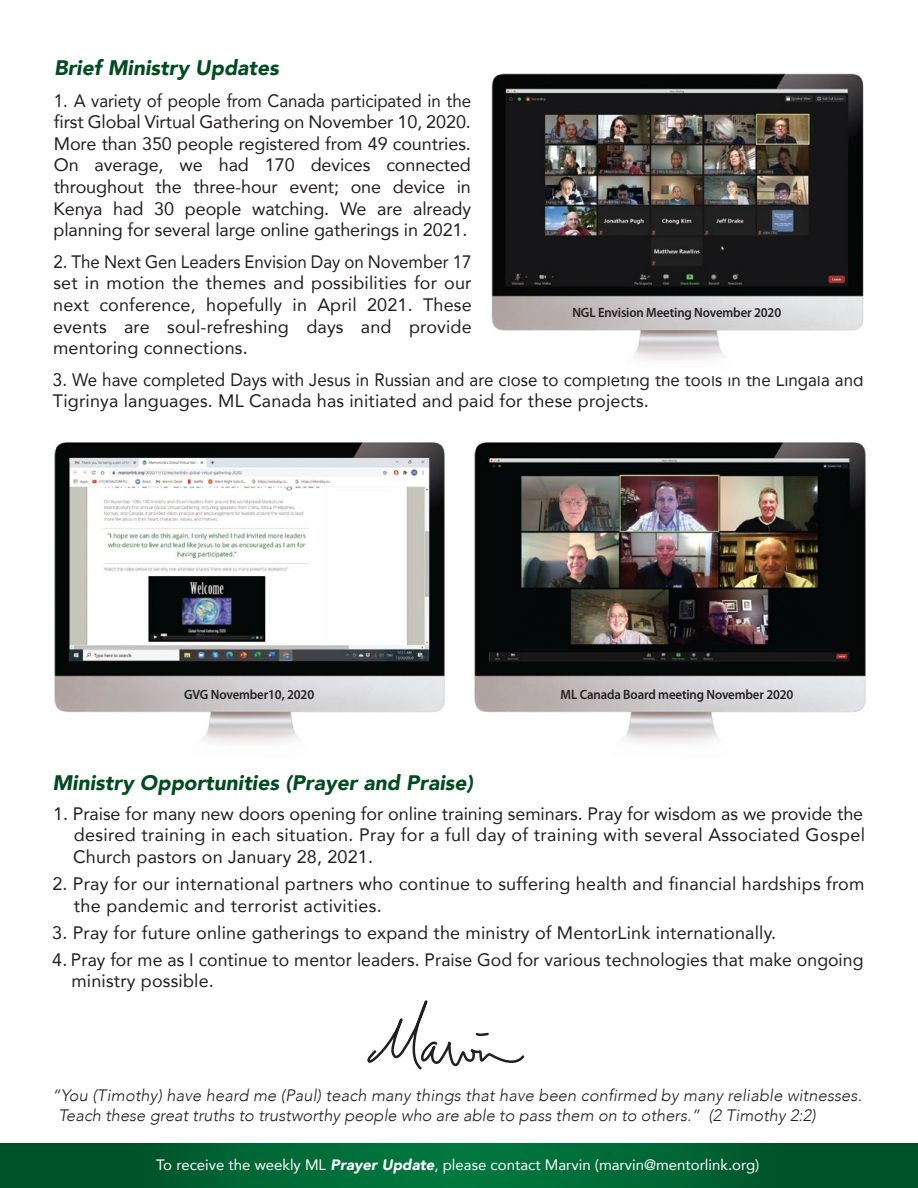
<style>
.page{position:relative;width:918px;height:1188px;background:#fff}
.page>*{position:absolute;margin:0;border:0;box-sizing:border-box;transform-origin:0 0}
.t1{font:italic 900 21px "Avenir";color:#004b22}
.t2{font:18px/21.6px "Avenir";letter-spacing:.01em;color:#231f20;text-align:justify;scale:.94 1}
.t3{font:18px/21.6px "Avenir";letter-spacing:.01em;color:#231f20}
.t4{font:italic 300 16.5px/19.8px "Avenir";letter-spacing:.005em;color:#231f20}
.t5{font:15px "Avenir";color:#fff}
.t6{font:600 13.5px "Myriad Pro";letter-spacing:-.01em;color:#231f20;scale:.95 1}
.s1{font-weight:900;font-style:italic}
</style>
<div class="page">
<svg style="left:0;top:1144px;width:918px;height:44px;background:#006232"></svg>
<svg style="left:367px;top:1001px;width:158px;height:69px"></svg>
<img style="left:54px;top:442px;width:391px;height:302px">
<img style="left:491px;top:73px;width:373px;height:288px">
<img style="left:474px;top:442px;width:392px;height:301px">
<p class="t1" style="left:54px;top:51px;width:226px">Brief Ministry Updates</p>
<p class="t2" style="left:54px;top:89px;width:446px">1. A variety of people from Canada participated in the first Global Virtual Gathering on November 10, 2020.<br>More than 350 people registered from 49 countries.<br>On average, we had 170 devices connected throughout the three-hour event; one device in Kenya had 30 people watching. We are already planning for several large online gatherings in 2021.</p>
<p class="t2" style="left:53px;top:250px;width:447px">2. The Next Gen Leaders Envision Day on November 17 set in motion the themes and possibilities for our next conference, hopefully in April 2021. These events are soul-refreshing days and provide mentoring connections.</p>
<p class="t2" style="left:53px;top:368px;width:864px">3. We have completed Days with Jesus in Russian and are close to completing the tools in the Lingala and<br>Tigrinya languages. ML Canada has initiated and paid for these projects.</p>
<p class="t6" style="left:572px;top:305px;width:221px">NGL Envision Meeting November 2020</p>
<p class="t6" style="left:184px;top:687px;width:139px">GVG November10, 2020</p>
<p class="t6" style="left:561px;top:687px;width:247px">ML Canada Board meeting November 2020</p>
<p class="t1" style="left:52px;top:765px;width:422px">Ministry Opportunities (Prayer and Praise)</p>
<p class="t3" style="left:73px;top:802px;width:793px;text-align:justify;text-indent:-20px">1. Praise for many new doors opening for online training seminars. Pray for wisdom as we provide the desired training in each situation. Pray for a full day of training with several Associated Gospel Church pastors on January 28, 2021.</p>
<p class="t3" style="left:74px;top:872px;width:792px;text-indent:-21px">2. Pray for our international partners who continue to suffering health and financial hardships from the pandemic and terrorist activities.</p>
<p class="t3" style="left:52px;top:921px;width:725px">3. Pray for future online gatherings to expand the ministry of MentorLink internationally.</p>
<p class="t3" style="left:71px;top:948px;width:794px;text-indent:-19px">4. Pray for me as I continue to mentor leaders. Praise God for various technologies that make ongoing ministry possible.</p>
<p class="t4" style="left:59px;top:1085px;width:805px;text-indent:-7px">“You (Timothy) have heard me (Paul) teach many things that have been confirmed by many reliable witnesses.<br>Teach these great truths to trustworthy people who are able to pass them on to others.” (2 Timothy 2:2)</p>
<p class="t5" style="left:156px;top:1153px;width:605px">To receive the weekly ML <span class="s1">Prayer Update</span>, please contact Marvin (marvin@mentorlink.org)</p>
</div>
